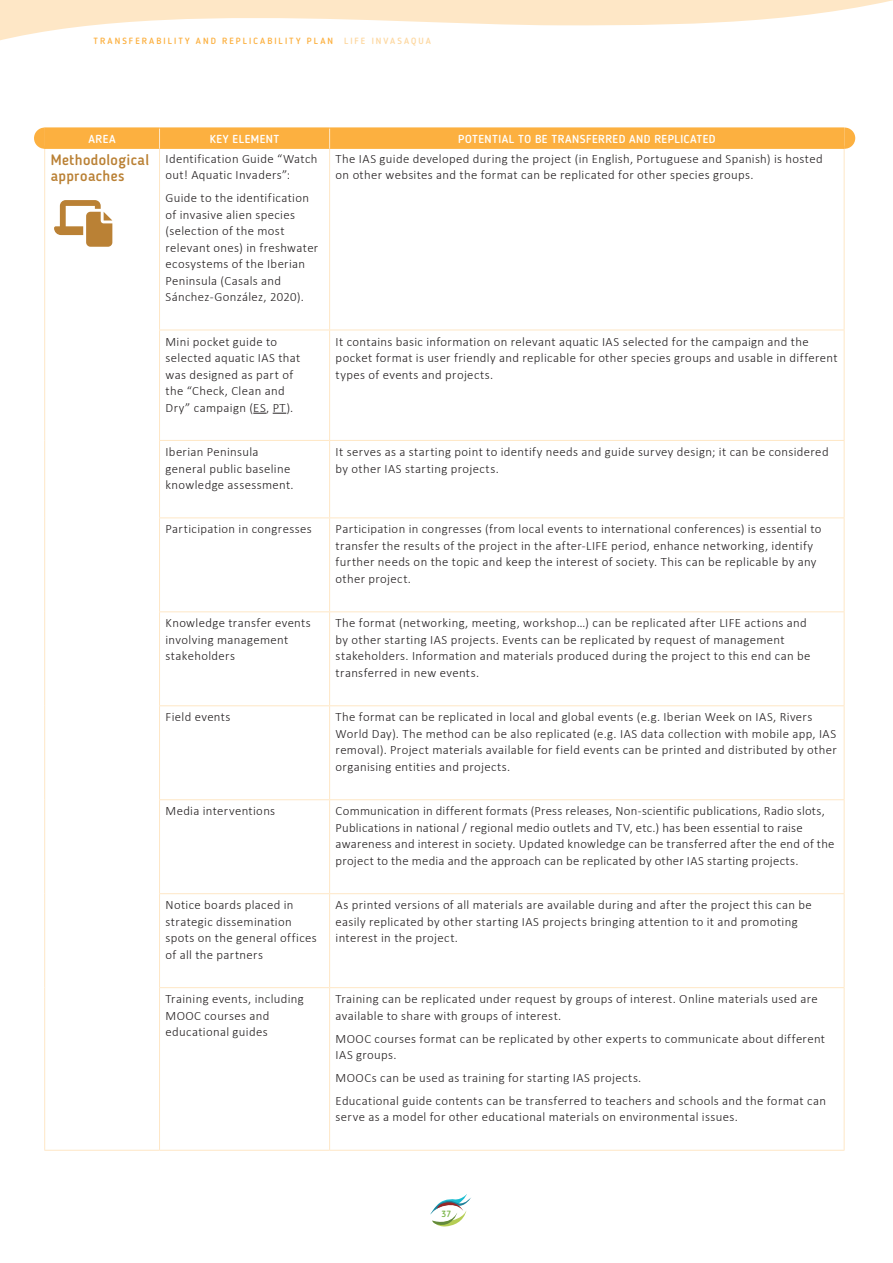
<style>
.page{position:relative;width:893px;height:1263px;background:#fff}
.page>*{position:absolute;margin:0;border:0;box-sizing:border-box;transform-origin:0 0}
.t1{font:500 15px/16.5px "Blogger Sans";letter-spacing:.025em;color:#ba8135}
.txt_crrido{font:300 12.75px/16.5px "Calibri";letter-spacing:.025em;color:#231f20}
.txt_crrido-2{font:500 11.55px "Blogger Sans";letter-spacing:.035em;color:#fff}
.t2{font:500 9px "Blogger Sans";letter-spacing:.225em;color:#fcb040}
.t3{font:500 9px "Blogger Sans";color:#7ab448}
.s1{color:#fdd79f}
</style>
<div class="page">
<svg style="left:430px;top:1194px;width:41px;height:33px"></svg>
<svg style="left:0;top:0;width:893px;height:41px"></svg>
<hr style="left:44px;top:149px;width:1px;height:181px;background:#fee7c6">
<hr style="left:159px;top:149px;width:1px;height:181px;background:#fee7c6">
<hr style="left:329px;top:149px;width:1px;height:181px;background:#fee7c6">
<hr style="left:844px;top:149px;width:1px;height:181px;background:#fee7c6">
<hr style="left:44px;top:330px;width:1px;height:110px;background:#fee7c6">
<hr style="left:44px;top:440px;width:1px;height:78px;background:#fee7c6">
<hr style="left:44px;top:518px;width:1px;height:94px;background:#fee7c6">
<hr style="left:44px;top:612px;width:1px;height:94px;background:#fee7c6">
<hr style="left:44px;top:706px;width:1px;height:94px;background:#fee7c6">
<hr style="left:44px;top:800px;width:1px;height:94px;background:#fee7c6">
<hr style="left:44px;top:894px;width:1px;height:94px;background:#fee7c6">
<hr style="left:44px;top:988px;width:1px;height:162px;background:#fee7c6">
<hr style="left:159px;top:330px;width:171px;height:1px;background:#fee7c6">
<hr style="left:159px;top:330px;width:1px;height:110px;background:#fee7c6">
<hr style="left:330px;top:330px;width:514px;height:1px;background:#fee7c6">
<hr style="left:329px;top:330px;width:1px;height:110px;background:#fee7c6">
<hr style="left:844px;top:330px;width:1px;height:110px;background:#fee7c6">
<hr style="left:159px;top:440px;width:171px;height:1px;background:#fee7c6">
<hr style="left:159px;top:441px;width:1px;height:76px;background:#fee7c6">
<hr style="left:330px;top:440px;width:514px;height:1px;background:#fee7c6">
<hr style="left:329px;top:441px;width:1px;height:76px;background:#fee7c6">
<hr style="left:844px;top:441px;width:1px;height:76px;background:#fee7c6">
<hr style="left:159px;top:517px;width:171px;height:1px;background:#fee7c6">
<hr style="left:159px;top:518px;width:1px;height:93px;background:#fee7c6">
<hr style="left:330px;top:517px;width:514px;height:1px;background:#fee7c6">
<hr style="left:329px;top:518px;width:1px;height:93px;background:#fee7c6">
<hr style="left:844px;top:518px;width:1px;height:93px;background:#fee7c6">
<hr style="left:159px;top:611px;width:171px;height:1px;background:#fee7c6">
<hr style="left:159px;top:612px;width:1px;height:93px;background:#fee7c6">
<hr style="left:330px;top:611px;width:514px;height:1px;background:#fee7c6">
<hr style="left:329px;top:612px;width:1px;height:93px;background:#fee7c6">
<hr style="left:844px;top:612px;width:1px;height:93px;background:#fee7c6">
<hr style="left:159px;top:705px;width:171px;height:1px;background:#fee7c6">
<hr style="left:159px;top:706px;width:1px;height:93px;background:#fee7c6">
<hr style="left:330px;top:705px;width:514px;height:1px;background:#fee7c6">
<hr style="left:329px;top:706px;width:1px;height:93px;background:#fee7c6">
<hr style="left:844px;top:706px;width:1px;height:93px;background:#fee7c6">
<hr style="left:159px;top:799px;width:171px;height:1px;background:#fee7c6">
<hr style="left:159px;top:800px;width:1px;height:93px;background:#fee7c6">
<hr style="left:330px;top:799px;width:514px;height:1px;background:#fee7c6">
<hr style="left:329px;top:800px;width:1px;height:93px;background:#fee7c6">
<hr style="left:844px;top:800px;width:1px;height:93px;background:#fee7c6">
<hr style="left:159px;top:893px;width:171px;height:1px;background:#fee7c6">
<hr style="left:159px;top:894px;width:1px;height:93px;background:#fee7c6">
<hr style="left:330px;top:893px;width:514px;height:1px;background:#fee7c6">
<hr style="left:329px;top:894px;width:1px;height:93px;background:#fee7c6">
<hr style="left:844px;top:894px;width:1px;height:93px;background:#fee7c6">
<hr style="left:159px;top:987px;width:171px;height:1px;background:#fee7c6">
<hr style="left:160px;top:1150px;width:170px;height:1px;background:#fee7c6">
<hr style="left:330px;top:987px;width:514px;height:1px;background:#fee7c6">
<hr style="left:329px;top:988px;width:1px;height:162px;background:#fee7c6">
<hr style="left:844px;top:988px;width:1px;height:162px;background:#fee7c6">
<hr style="left:330px;top:1150px;width:514px;height:1px;background:#fee7c6">
<hr style="left:159px;top:988px;width:1px;height:162px;background:#fee7c6">
<hr style="left:44px;top:1150px;width:116px;height:1px;background:#fee7c6">
<svg style="left:253px;top:413px;width:13px;height:1px"></svg>
<svg style="left:273px;top:413px;width:13px;height:1px"></svg>
<div style="left:34px;top:128px;width:821px;height:21px;background:#fcb040"></div>
<svg style="left:54px;top:200px;width:58px;height:47px"></svg>
<p class="t2" style="left:94px;top:36px;width:339px">TRANSFERABILITY AND REPLICABILITY PLAN <span class="s1">LIFE INVASAQUA</span></p>
<p class="txt_crrido-2" style="left:89px;top:132px;width:29px">AREA</p>
<p class="txt_crrido-2" style="left:210px;top:132px;width:71px">KEY ELEMENT</p>
<p class="txt_crrido-2" style="left:458px;top:132px;width:259px">POTENTIAL TO BE TRANSFERRED AND REPLICATED</p>
<h2 class="t1" style="left:51px;top:151px;width:100px">Methodological approaches</h2>
<p class="txt_crrido" style="left:166px;top:150px;width:154px">Identification Guide “Watch out! Aquatic Invaders”:</p>
<p class="txt_crrido" style="left:166px;top:189px;width:154px">Guide to the identification of invasive alien species (selection of the most relevant ones) in freshwater ecosystems of the Iberian<br>Peninsula (Casals and<br>Sánchez-González, 2020).</p>
<p class="txt_crrido" style="left:336px;top:150px;width:489px">The IAS guide developed during the project (in English, Portuguese and Spanish) is hosted on other websites and the format can be replicated for other species groups.</p>
<p class="txt_crrido" style="left:166px;top:333px;width:136px">Mini pocket guide to selected aquatic IAS that was designed as part of the “Check, Clean and<br>Dry” campaign (ES, PT).</p>
<p class="txt_crrido" style="left:336px;top:333px;width:503px">It contains basic information on relevant aquatic IAS selected for the campaign and the pocket format is user friendly and replicable for other species groups and usable in different types of events and projects.</p>
<p class="txt_crrido" style="left:166px;top:443px;width:130px">Iberian Peninsula general public baseline knowledge assessment.</p>
<p class="txt_crrido" style="left:336px;top:443px;width:494px">It serves as a starting point to identify needs and guide survey design; it can be considered by other IAS starting projects.</p>
<p class="txt_crrido" style="left:166px;top:521px;width:148px">Participation in congresses</p>
<p class="txt_crrido" style="left:336px;top:521px;width:487px">Participation in congresses (from local events to international conferences) is essential to transfer the results of the project in the after-LIFE period, enhance networking, identify further needs on the topic and keep the interest of society. This can be replicable by any other project.</p>
<p class="txt_crrido" style="left:166px;top:615px;width:147px">Knowledge transfer events involving management stakeholders</p>
<p class="txt_crrido" style="left:336px;top:615px;width:476px">The format (networking, meeting, workshop…) can be replicated after LIFE actions and by other starting IAS projects. Events can be replicated by request of management stakeholders. Information and materials produced during the project to this end can be transferred in new events.</p>
<p class="txt_crrido" style="left:166px;top:709px;width:67px">Field events</p>
<p class="txt_crrido" style="left:336px;top:709px;width:503px">The format can be replicated in local and global events (e.g. Iberian Week on IAS, Rivers World Day). The method can be also replicated (e.g. IAS data collection with mobile app, IAS removal). Project materials available for field events can be printed and distributed by other organising entities and projects.</p>
<p class="txt_crrido" style="left:166px;top:803px;width:111px">Media interventions</p>
<p class="txt_crrido" style="left:336px;top:803px;width:500px">Communication in different formats (Press releases, Non-scientific publications, Radio slots, Publications in national / regional medio outlets and TV, etc.) has been essential to raise awareness and interest in society. Updated knowledge can be transferred after the end of the project to the media and the approach can be replicated by other IAS starting projects.</p>
<p class="txt_crrido" style="left:166px;top:897px;width:153px">Notice boards placed in strategic dissemination spots on the general offices of all the partners</p>
<p class="txt_crrido" style="left:336px;top:897px;width:478px">As printed versions of all materials are available during and after the project this can be easily replicated by other starting IAS projects bringing attention to it and promoting interest in the project.</p>
<p class="txt_crrido" style="left:166px;top:990px;width:140px">Training events, including<br>MOOC courses and educational guides</p>
<p class="txt_crrido" style="left:336px;top:990px;width:484px">Training can be replicated under request by groups of interest. Online materials used are available to share with groups of interest.</p>
<p class="txt_crrido" style="left:336px;top:1030px;width:491px">MOOC courses format can be replicated by other experts to communicate about different<br>IAS groups.</p>
<p class="txt_crrido" style="left:336px;top:1069px;width:307px">MOOCs can be used as training for starting IAS projects.</p>
<p class="txt_crrido" style="left:336px;top:1092px;width:492px">Educational guide contents can be transferred to teachers and schools and the format can serve as a model for other educational materials on environmental issues.</p>
<p class="t3" style="left:442px;top:1209px;width:11px">37</p>
</div>
